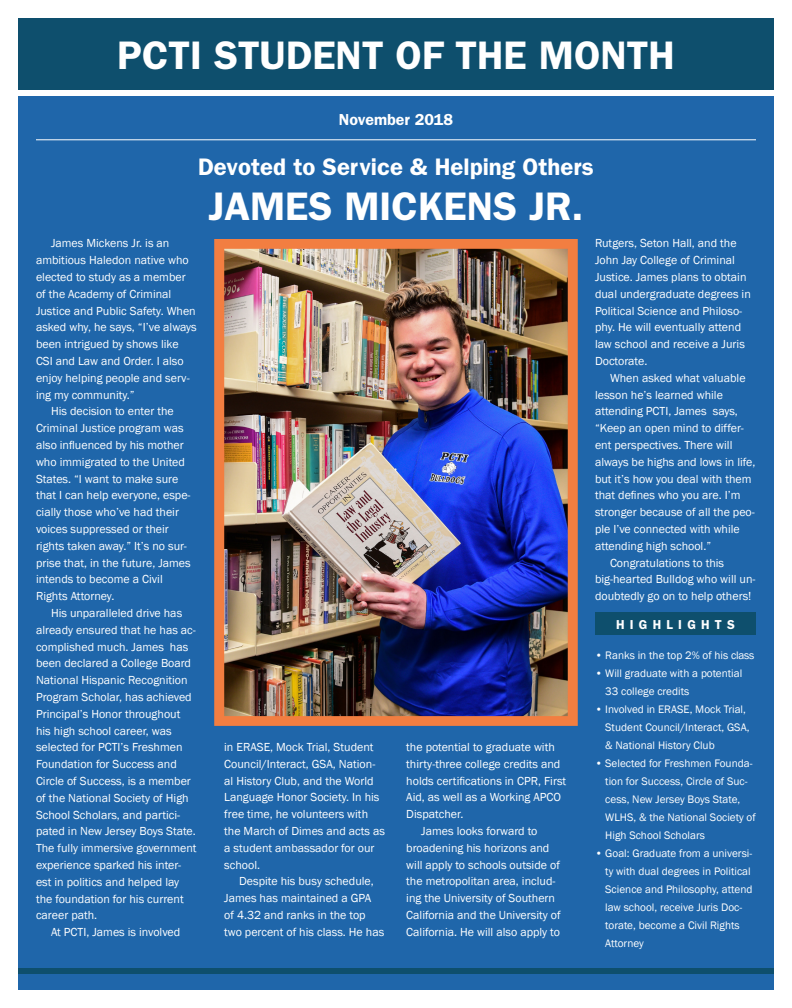
<style>
.page{position:relative;width:792px;height:1008px;background:#fff}
.page>*{position:absolute;margin:0;border:0;box-sizing:border-box;transform-origin:0 0}
.t1{font:600 40px "Franklin Gothic LT";color:#fff}
.t2{font:600 24px "Franklin Gothic LT";color:#fff}
.t3{font:600 16px "Franklin Gothic LT";color:#fff}
.t4{font:600 13px "Franklin Gothic LT";letter-spacing:.4em;color:#fff}
.t5{font:12px/16.8px "Franklin Gothic";color:#fff}
.t6{font:11.2px/18px "Franklin Gothic";color:#fff}
</style>
<div class="page">
<div style="left:18px;top:97px;width:756px;height:893px;background:#1f66aa"></div>
<div style="left:18px;top:18px;width:756px;height:71px;background:#0e4f6d"></div>
<img style="left:214px;top:239px;width:364px;height:487px">
<div style="left:18px;top:969px;width:756px;height:5px;background:#0e4f6d"></div>
<hr style="left:36px;top:139px;width:720px;height:1px;background:#fff">
<div style="left:596px;top:613px;width:160px;height:22px;background:#0e4f6d"></div>
<p class="t1" style="left:117px;top:32px;width:559px">PCTI STUDENT OF THE MONTH</p>
<p class="t3" style="left:339px;top:110px;width:116px">November 2018</p>
<p class="t2" style="left:198px;top:153px;width:397px">Devoted to Service &amp; Helping Others</p>
<p class="t5" style="left:36px;top:235px;width:162px;text-indent:15px">James Mickens Jr. is an ambitious Haledon native who elected to study as a member of the Academy of Criminal<br>Justice and Public Safety. When asked why, he says, “I’ve always been intrigued by shows like<br>CSI and Law and Order. I also enjoy helping people and serv&shy;ing my community.”</p>
<p class="t5" style="left:36px;top:403px;width:156px;text-indent:15px">His decision to enter the<br>Criminal Justice program was also influenced by his mother who immigrated to the United<br>States. “I want to make sure that I can help everyone, espe&shy;cially those who’ve had their voices suppressed or their rights taken away.” It’s no sur&shy;prise that, in the future, James intends to become a Civil<br>Rights Attorney.</p>
<p class="t5" style="left:36px;top:605px;width:162px;text-indent:15px">His unparalleled drive has already ensured that he has ac&shy;complished much. James has been declared a College Board<br>National Hispanic Recognition<br>Program Scholar, has achieved<br>Principal’s Honor throughout his high school career, was selected for PCTI’s Freshmen<br>Foundation for Success and<br>Circle of Success, is a member of the National Society of High<br>School Scholars, and partici&shy;pated in New Jersey Boys State.<br>The fully immersive government experience sparked his inter&shy;est in politics and helped lay the foundation for his current career path.</p>
<p class="t5" style="left:51px;top:924px;width:131px">At PCTI, James is involved</p>
<p class="t1" style="left:208px;top:182px;width:377px">JAMES MICKENS JR.</p>
<p class="t5" style="left:224px;top:739px;width:162px">in ERASE, Mock Trial, Student<br>Council/Interact, GSA, Nation&shy;al History Club, and the World<br>Language Honor Society. In his free time, he volunteers with the March of Dimes and acts as a student ambassador for our school.</p>
<p class="t5" style="left:224px;top:873px;width:162px;text-indent:15px">Despite his busy schedule,<br>James has maintained a GPA<br>of 4.32 and ranks in the top two percent of his class. He has</p>
<p class="t5" style="left:406px;top:739px;width:162px">the potential to graduate with thirty-three college credits and holds certifications in CPR, First<br>Aid, as well as a Working APCO<br>Dispatcher.</p>
<p class="t5" style="left:406px;top:823px;width:156px;text-indent:15px">James looks forward to broadening his horizons and will apply to schools outside of the metropolitan area, includ&shy;ing the University of Southern<br>California and the University of<br>California. He will also apply to</p>
<p class="t5" style="left:595px;top:235px;width:157px">Rutgers, Seton Hall, and the<br>John Jay College of Criminal<br>Justice. James plans to obtain dual undergraduate degrees in<br>Political Science and Philoso&shy;phy. He will eventually attend law school and receive a Juris<br>Doctorate.</p>
<p class="t5" style="left:595px;top:370px;width:162px;text-indent:15px">When asked what valuable lesson he’s learned while attending PCTI, James says, “Keep an open mind to differ&shy;ent perspectives. There will always be highs and lows in life, but it’s how you deal with them that defines who you are. I’m stronger because of all the peo&shy;ple I’ve connected with while attending high school.”</p>
<p class="t5" style="left:595px;top:554px;width:162px;text-indent:15px">Congratulations to this big-hearted Bulldog who will un&shy;doubtedly go on to help others!</p>
<p class="t4" style="left:616px;top:617px;width:120px">HIGHLIGHTS</p>
<p class="t6" style="left:595px;top:646px;width:161px">• Ranks in the top 2% of his class</p>
<p class="t6" style="left:605px;top:664px;width:139px;text-indent:-10px">• Will graduate with a potential<br>33 college credits</p>
<p class="t6" style="left:605px;top:700px;width:146px;text-indent:-10px">• Involved in ERASE, Mock Trial,<br>Student Council/Interact, GSA, &amp; National History Club</p>
<p class="t6" style="left:605px;top:754px;width:152px;text-indent:-10px">• Selected for Freshmen Founda&shy;tion for Success, Circle of Suc&shy;cess, New Jersey Boys State,<br>WLHS, &amp; the National Society of<br>High School Scholars</p>
<p class="t6" style="left:605px;top:844px;width:149px;text-indent:-10px">• Goal: Graduate from a universi&shy;ty with dual degrees in Political<br>Science and Philosophy, attend law school, receive Juris Doc&shy;torate, become a Civil Rights<br>Attorney</p>
</div>
